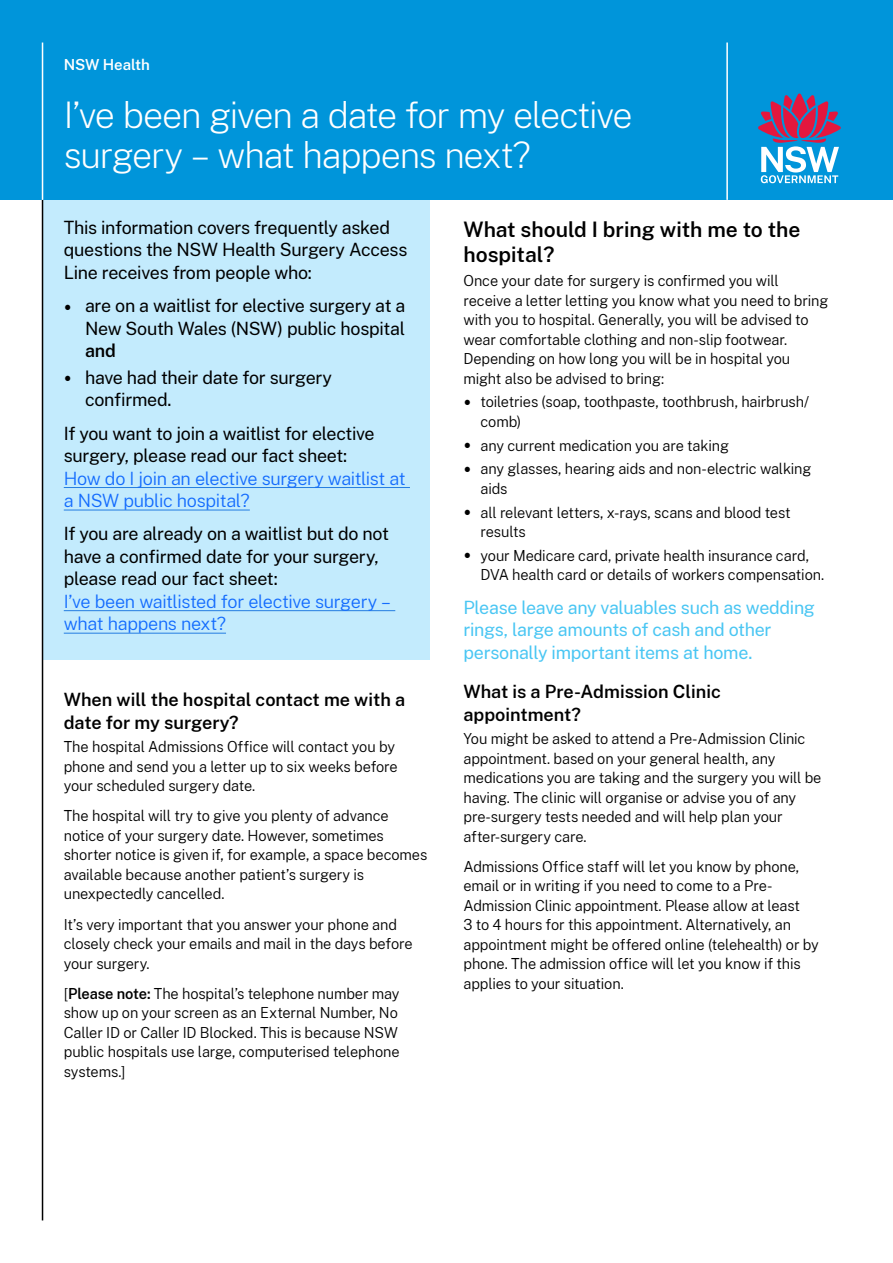
<style>
.page{position:relative;width:893px;height:1263px;background:#fff}
.page>*{position:absolute;margin:0;border:0;box-sizing:border-box;transform-origin:0 0}
.t1{font:200 36px/40.5px "Public Sans";letter-spacing:-.035em;color:#fff}
.t2{font:600 21px/25.5px "Public Sans";color:#000}
.t3{font:18px/22.5px "Public Sans";letter-spacing:-.015em;color:#000}
.t4{font:300 18px/22.5px "Public Sans";letter-spacing:-.02em;color:#146cfd}
.t5{font:18px/22.5px "Public Sans";letter-spacing:-.015em;color:#4ac6f3}
.t6{font:600 18px/22.5px "Public Sans";color:#000}
.t7{font:300 15px/19.5px "Public Sans";letter-spacing:-.01em;color:#000}
.t8{font:600 15px "Public Sans";letter-spacing:-.01em;color:#fff}
.s1{font-weight:600}
</style>
<div class="page">
<div style="left:43px;top:200px;width:386px;height:459px;background:#c3ebfd"></div>
<div style="left:0;top:0;width:893px;height:200px;background:#0095da"></div>
<hr style="left:42px;top:200px;width:1px;height:1020px;background:#000">
<hr style="left:726px;top:43px;width:2px;height:157px;background:#fff">
<hr style="left:42px;top:43px;width:1px;height:157px;background:#fff">
<svg style="left:758px;top:94px;width:83px;height:89px"></svg>
<hr style="left:64px;top:487px;width:346px;height:1px;background:#247de1">
<hr style="left:64px;top:510px;width:186px;height:1px;background:#247de1">
<hr style="left:64px;top:610px;width:331px;height:1px;background:#247de1">
<hr style="left:64px;top:633px;width:162px;height:1px;background:#247de1">
<p class="t8" style="left:64px;top:53px;width:88px">NSW Health</p>
<h1 class="t1" style="left:64px;top:93px;width:571px">I’ve been given a date for my elective surgery – what happens next?</h1>
<p class="t3" style="left:64px;top:215px;width:345px">This information covers frequently asked questions the NSW Health Surgery Access<br>Line receives from people who:</p>
<p class="t3" style="left:64px;top:293px;width:343px;text-align:right">• are on a waitlist for elective surgery at a<br>New South Wales (NSW) public hospital</p>
<p class="t6" style="left:85px;top:338px;width:32px">and</p>
<p class="t3" style="left:85px;top:365px;width:249px;text-indent:-21px">• have had their date for surgery confirmed.</p>
<p class="t3" style="left:64px;top:421px;width:312px">If you want to join a waitlist for elective surgery, please read our fact sheet:</p>
<p class="t4" style="left:64px;top:466px;width:343px">How do I join an elective surgery waitlist at a NSW public hospital?</p>
<p class="t3" style="left:64px;top:521px;width:327px">If you are already on a waitlist but do not have a confirmed date for your surgery, please read our fact sheet:</p>
<p class="t4" style="left:64px;top:589px;width:329px">I’ve been waitlisted for elective surgery – what happens next?</p>
<p class="t6" style="left:64px;top:687px;width:343px">When will the hospital contact me with a date for my surgery?</p>
<p class="t7" style="left:64px;top:736px;width:335px">The hospital Admissions Office will contact you by phone and send you a letter up to six weeks before your scheduled surgery date.</p>
<p class="t7" style="left:64px;top:805px;width:365px">The hospital will try to give you plenty of advance notice of your surgery date. However, sometimes shorter notice is given if, for example, a space becomes available because another patient’s surgery is unexpectedly cancelled.</p>
<p class="t7" style="left:64px;top:914px;width:350px">It’s very important that you answer your phone and closely check your emails and mail in the days before your surgery.</p>
<p class="t7" style="left:64px;top:983px;width:337px">[<span class="s1">Please note:</span> The hospital’s telephone number may show up on your screen as an External Number, No Caller ID or Caller ID Blocked. This is because NSW public hospitals use large, computerised telephone systems.]</p>
<h2 class="t2" style="left:463px;top:215px;width:338px">What should I bring with me to the hospital?</h2>
<p class="t7" style="left:463px;top:270px;width:366px">Once your date for surgery is confirmed you will receive a letter letting you know what you need to bring with you to hospital. Generally, you will be advised to wear comfortable clothing and non-slip footwear.<br>Depending on how long you will be in hospital you might also be advised to bring:</p>
<p class="t7" style="left:480px;top:391px;width:330px;text-indent:-17px">• toiletries (soap, toothpaste, toothbrush, hairbrush/ comb)</p>
<p class="t7" style="left:463px;top:435px;width:267px">• any current medication you are taking</p>
<p class="t7" style="left:480px;top:458px;width:332px;text-indent:-17px">• any glasses, hearing aids and non-electric walking aids</p>
<p class="t7" style="left:480px;top:502px;width:312px;text-indent:-17px">• all relevant letters, x-rays, scans and blood test results</p>
<p class="t7" style="left:480px;top:545px;width:345px;text-indent:-17px">• your Medicare card, private health insurance card,<br>DVA health card or details of workers compensation.</p>
<p class="t5" style="left:463px;top:595px;width:353px">Please leave any valuables such as wedding rings, large amounts of cash and other personally important items at home.</p>
<p class="t6" style="left:463px;top:679px;width:259px">What is a Pre-Admission Clinic appointment?</p>
<p class="t7" style="left:463px;top:728px;width:359px">You might be asked to attend a Pre-Admission Clinic appointment. based on your general health, any medications you are taking and the surgery you will be having. The clinic will organise or advise you of any pre-surgery tests needed and will help plan your after-surgery care.</p>
<p class="t7" style="left:463px;top:856px;width:357px">Admissions Office staff will let you know by phone, email or in writing if you need to come to a Pre-Admission Clinic appointment. Please allow at least<br>3 to 4 hours for this appointment. Alternatively, an appointment might be offered online (telehealth) or by phone. The admission office will let you know if this applies to your situation.</p>
</div>
